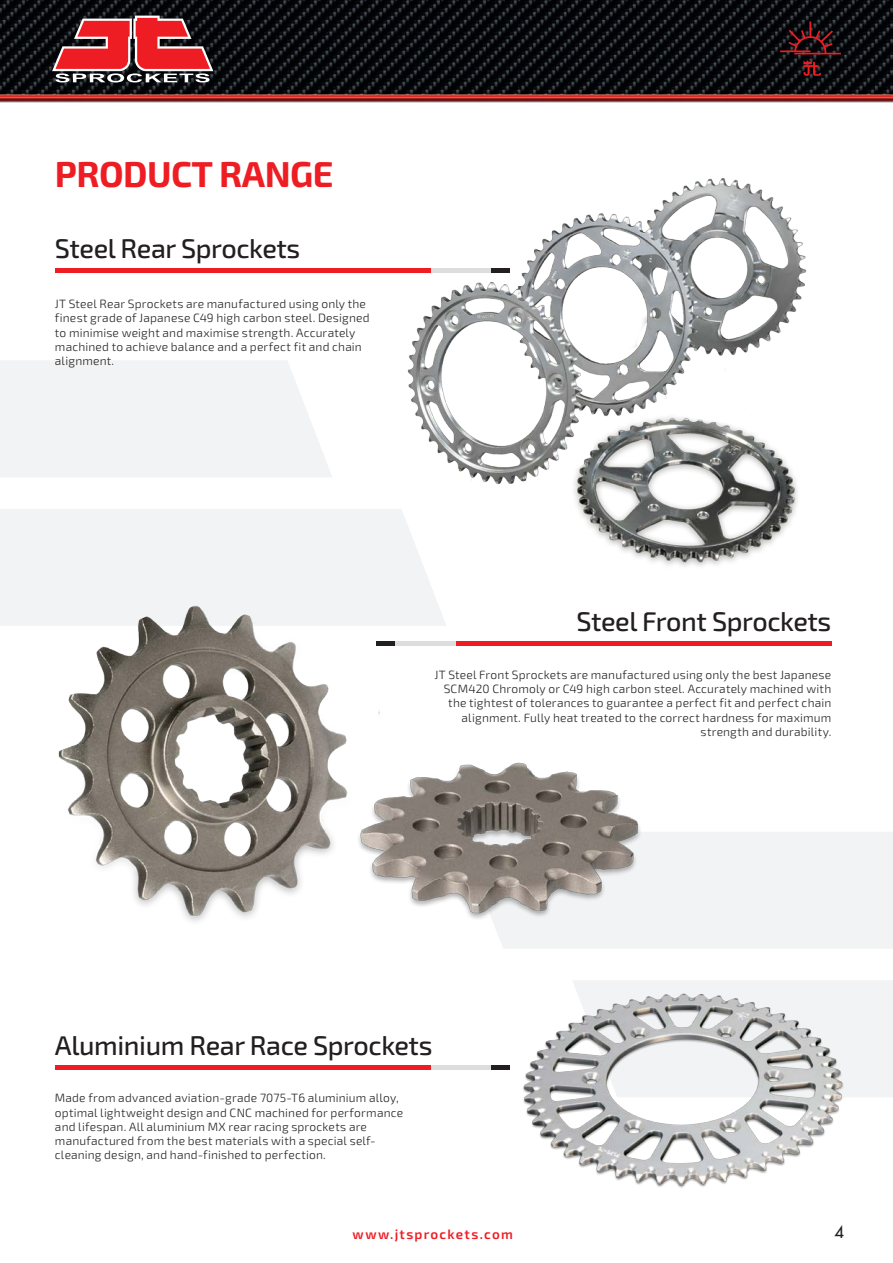
<style>
.page{position:relative;width:893px;height:1263px;background:#fff}
.page>*{position:absolute;margin:0;border:0;box-sizing:border-box;transform-origin:0 0}
.t1{font:700 36px "Exo 2";letter-spacing:-.015em;color:#ee1d23}
.t2{font:500 27px "Exo 2";letter-spacing:-.015em;color:#231f20}
.t3{font:500 16.5px "Futura Std";color:#231f20}
.t4{font:600 13.5px "Exo 2";letter-spacing:.095em;color:#ee1d23}
.t5{font:300 12px/14.2px "Exo 2";letter-spacing:.015em;color:#231f20}
</style>
<div class="page">
<div style="left:0;top:361px;width:332px;height:116px;background:#f2f3f4"></div>
<div style="left:0;top:509px;width:391px;height:117px;background:#f2f3f4"></div>
<div style="left:689px;top:832px;width:204px;height:116px;background:#f2f3f4"></div>
<div style="left:573px;top:981px;width:320px;height:116px;background:#f2f3f4"></div>
<hr style="left:55px;top:269px;width:376px;height:4px;background:#ee1d23">
<hr style="left:55px;top:1066px;width:376px;height:4px;background:#ee1d23">
<hr style="left:431px;top:1066px;width:60px;height:4px;background:#dcdddf">
<hr style="left:491px;top:1066px;width:19px;height:4px;background:#231f20">
<hr style="left:456px;top:641px;width:375px;height:4px;background:#ee1d23">
<img style="left:391px;top:178px;width:416px;height:389px">
<img style="left:57px;top:556px;width:632px;height:392px">
<img style="left:523px;top:985px;width:320px;height:203px">
<img style="left:0;top:0;width:893px;height:102px">
<svg style="left:52px;top:16px;width:161px;height:66px;background:#a04145"></svg>
<svg style="left:780px;top:21px;width:61px;height:33px;background:#311115"></svg>
<svg style="left:803px;top:60px;width:18px;height:16px"></svg>
<h1 class="t1" style="left:55px;top:153px;width:280px">PRODUCT RANGE</h1>
<h2 class="t2" style="left:55px;top:233px;width:247px">Steel Rear Sprockets</h2>
<p class="t5" style="left:55px;top:297px;width:316px">JT Steel Rear Sprockets are manufactured using only the finest grade of Japanese C49 high carbon steel. Designed to minimise weight and maximise strength. Accurately machined to achieve balance and a perfect fit and chain alignment.</p>
<h2 class="t2" style="left:576px;top:605px;width:256px">Steel Front Sprockets</h2>
<p class="t5" style="left:435px;top:668px;width:398px;text-align:right">JT Steel Front Sprockets are manufactured using only the best Japanese SCM420 Chromoly or C49 high carbon steel. Accurately machined with the tightest of tolerances to guarantee a perfect fit and perfect chain alignment. Fully heat treated to the correct hardness for maximum strength and durability.</p>
<h2 class="t2" style="left:55px;top:1030px;width:379px">Aluminium Rear Race Sprockets</h2>
<p class="t5" style="left:55px;top:1091px;width:350px">Made from advanced aviation-grade 7075-T6 aluminium alloy, optimal lightweight design and CNC machined for performance and lifespan. All aluminium MX rear racing sprockets are manufactured from the best materials with a special self&shy;cleaning design, and hand-finished to perfection.</p>
<p class="t4" style="left:352px;top:1226px;width:162px">www.jtsprockets.com</p>
<h3 class="t3" style="left:834px;top:1221px;width:11px">4</h3>
</div>
